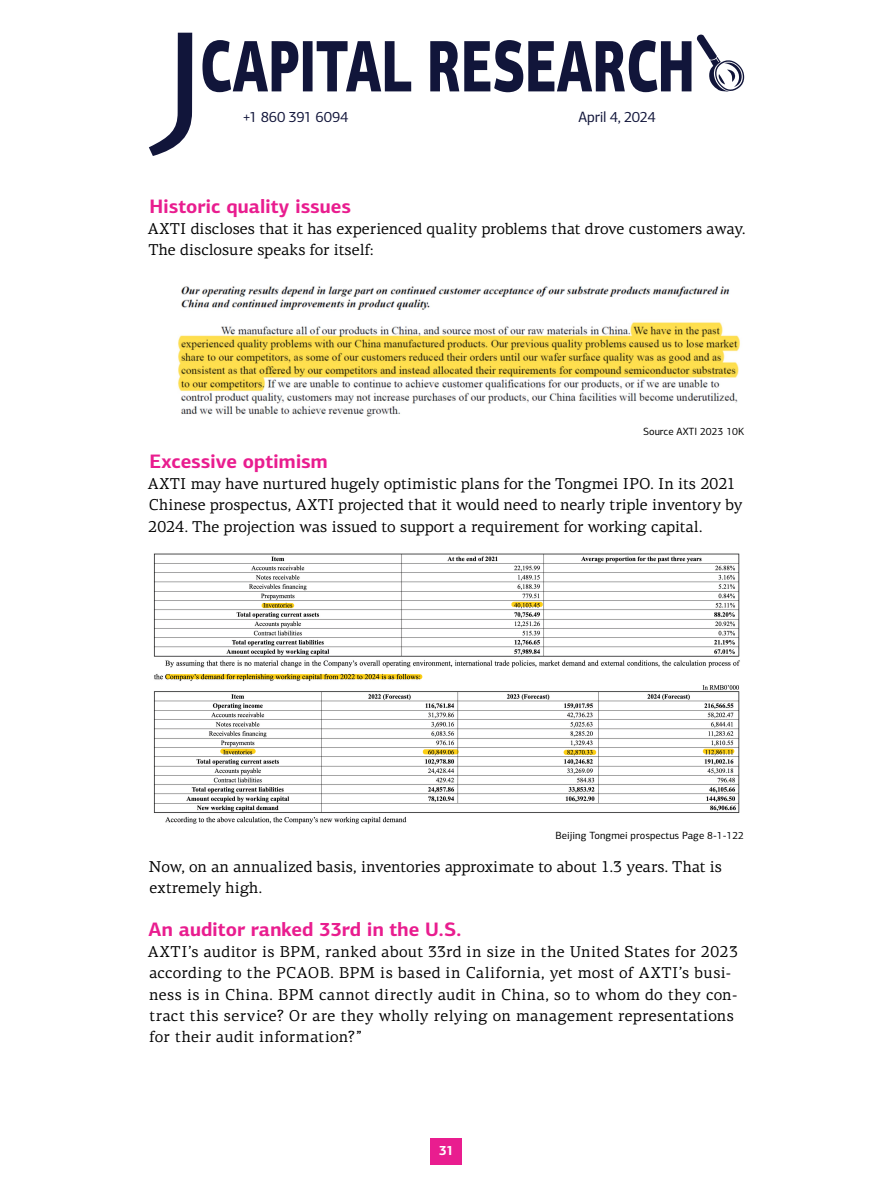
<style>
.page{position:relative;width:893px;height:1191px;background:#fff}
.page>*{position:absolute;margin:0;border:0;box-sizing:border-box;transform-origin:0 0}
.t1{font:700 19.5px "PF Centro Sans Pro";color:#e91d8f}
.t2{font:15.75px/21.3px "PF Centro Serif Pro";letter-spacing:.01em;color:#000}
.t3{font:15px "PF Centro Sans Pro";letter-spacing:-.02em;color:#11153a}
.t4{font:700 13.5px "PF Centro Sans Pro";color:#fff}
.t5{font:10.5px "PF Centro Sans Pro";color:#000}
</style>
<div class="page">
<div style="left:431px;top:1138px;width:31px;height:26px;background:#e91d8f"></div>
<svg style="left:697px;top:35px;width:47px;height:57px"></svg>
<svg style="left:202px;top:40px;width:489px;height:52px"></svg>
<svg style="left:149px;top:33px;width:43px;height:123px"></svg>
<img style="left:178px;top:286px;width:562px;height:131px">
<img style="left:153px;top:553px;width:587px;height:271px">
<p class="t3" style="left:243px;top:108px;width:107px">+1 860 391 6094</p>
<p class="t3" style="left:579px;top:108px;width:79px">April 4, 2024</p>
<p class="t1" style="left:149px;top:194px;width:203px">Historic quality issues</p>
<p class="t2" style="left:148px;top:218px;width:599px">AXTI discloses that it has experienced quality problems that drove customers away.<br>The disclosure speaks for itself:</p>
<p class="t5" style="left:643px;top:425px;width:103px">Source AXTI 2023 10K</p>
<p class="t1" style="left:149px;top:449px;width:180px">Excessive optimism</p>
<p class="t2" style="left:148px;top:473px;width:596px">AXTI may have nurtured hugely optimistic plans for the Tongmei IPO. In its 2021<br>Chinese prospectus, AXTI projected that it would need to nearly triple inventory by<br>2024. The projection was issued to support a requirement for working capital.</p>
<p class="t5" style="left:555px;top:829px;width:190px">Beijing Tongmei prospectus Page 8-1-122</p>
<p class="t2" style="left:149px;top:856px;width:574px">Now, on an annualized basis, inventories approximate to about 1.3 years. That is extremely high.</p>
<p class="t1" style="left:149px;top:916px;width:314px">An auditor ranked 33rd in the U.S.</p>
<p class="t2" style="left:148px;top:941px;width:591px">AXTI’s auditor is BPM, ranked about 33rd in size in the United States for 2023 according to the PCAOB. BPM is based in California, yet most of AXTI’s busi&shy;ness is in China. BPM cannot directly audit in China, so to whom do they con&shy;tract this service? Or are they wholly relying on management representations for their audit information?”</p>
<p class="t4" style="left:439px;top:1141px;width:17px">31</p>
</div>
